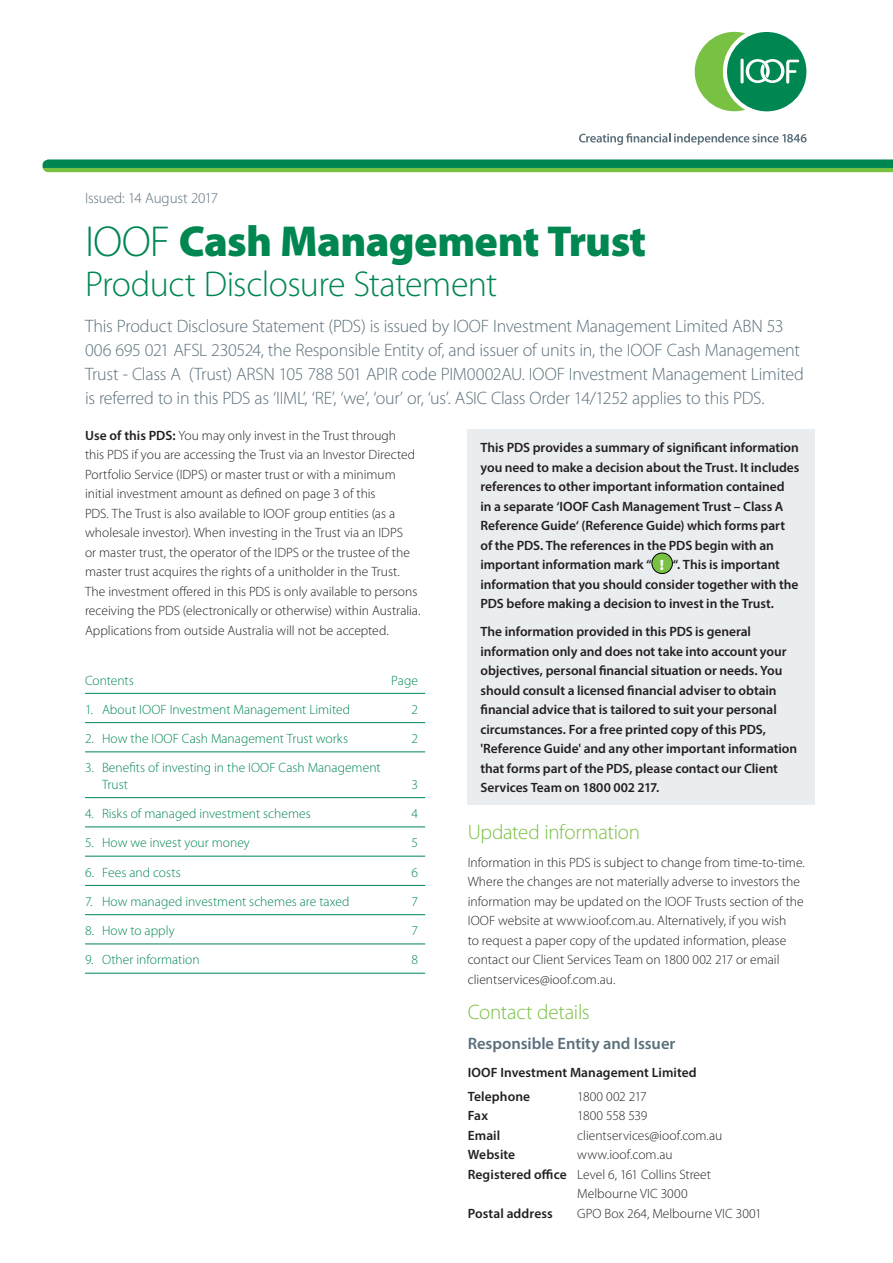
<style>
.page{position:relative;width:893px;height:1263px;background:#fff}
.page>*{position:absolute;margin:0;border:0;box-sizing:border-box;transform-origin:0 0}
.t1{font:900 43.5px "Myriad Pro";letter-spacing:-.015em;color:#008751}
.t2{font:300 36px "Myriad Pro";letter-spacing:-.02em;color:#008751}
.t3{font:300 21px "Myriad Pro";letter-spacing:-.015em;color:#79c142}
.t4{font:300 18px/24px "Myriad Pro";letter-spacing:-.015em;color:#5b6f7b}
.t5{font:600 16.5px "Myriad Pro";color:#5b6f7b}
.t6{font:300 15px "Myriad Pro";letter-spacing:-.01em;color:#5b6f7b}
.t7{font:300 13.5px/19.5px "Myriad Pro";color:#231f20}
.t8{font:600 13.5px/19.5px "Myriad Pro";letter-spacing:-.005em;color:#231f20}
.t9{font:300 13.5px/16.5px "Myriad Pro";color:#008751}
.t10{font:300 13.5px "Myriad Pro";letter-spacing:-.03em;color:#231f20}
.t11{font:300 13.5px "Myriad Pro";letter-spacing:-.025em;color:#231f20}
.s1{font-weight:300}
.s2{font-weight:600}
.s3{font-weight:900;font-size:15px;color:#fff}
</style>
<div class="page">
<svg style="left:579px;top:133px;width:228px;height:12px"></svg>
<div style="left:727px;top:32px;width:79px;height:79px;background:#008751;border-radius:50%"></div>
<svg style="left:695px;top:32px;width:104px;height:79px"></svg>
<svg style="left:43px;top:159px;width:850px;height:13px;background:#2f9d53"></svg>
<hr style="left:85px;top:693px;width:340px;height:1px;background:#008751">
<hr style="left:85px;top:722px;width:340px;height:1px;background:#008751">
<hr style="left:85px;top:752px;width:340px;height:1px;background:#008751">
<hr style="left:85px;top:797px;width:340px;height:1px;background:#008751">
<hr style="left:85px;top:827px;width:340px;height:1px;background:#008751">
<hr style="left:85px;top:856px;width:340px;height:1px;background:#008751">
<hr style="left:85px;top:885px;width:340px;height:1px;background:#008751">
<hr style="left:85px;top:914px;width:340px;height:1px;background:#008751">
<hr style="left:85px;top:944px;width:340px;height:1px;background:#008751">
<hr style="left:85px;top:973px;width:340px;height:1px;background:#008751">
<div style="left:468px;top:429px;width:347px;height:376px;background:#eaedf0"></div>
<div style="left:652px;top:553px;width:20px;height:20px;background:#79c142;border-radius:50%"></div>
<div style="left:651px;top:553px;width:22px;height:21px;border:1px solid #000;border-radius:50%"></div>
<p class="t6" style="left:85px;top:189px;width:135px">Issued: 14 August 2017</p>
<h1 class="t1" style="left:85px;top:212px;width:563px"><span class="s1">IOOF</span> Cash Management Trust</h1>
<h2 class="t2" style="left:85px;top:262px;width:414px">Product Disclosure Statement</h2>
<p class="t4" style="left:85px;top:314px;width:720px">This Product Disclosure Statement (PDS) is issued by IOOF Investment Management Limited ABN 53<br>006 695 021 AFSL 230524, the Responsible Entity of, and issuer of units in, the IOOF Cash Management Trust - Class A (Trust) ARSN 105 788 501 APIR code PIM0002AU. IOOF Investment Management Limited is referred to in this PDS as ‘IIML’, ‘RE’, ‘we’, ‘our’ or, ‘us’. ASIC Class Order 14/1252 applies to this PDS.</p>
<p class="t7" style="left:85px;top:425px;width:337px"><span class="s2">Use of this PDS:</span> You may only invest in the Trust through<br>this PDS if you are accessing the Trust via an Investor Directed Portfolio Service (IDPS) or master trust or with a minimum initial investment amount as defined on page 3 of this<br>PDS. The Trust is also available to IOOF group entities (as a wholesale investor). When investing in the Trust via an IDPS<br>or master trust, the operator of the IDPS or the trustee of the master trust acquires the rights of a unitholder in the Trust.<br>The investment offered in this PDS is only available to persons receiving the PDS (electronically or otherwise) within Australia.<br>Applications from outside Australia will not be accepted.</p>
<p class="t9" style="left:85px;top:672px;width:50px">Contents</p>
<p class="t9" style="left:391px;top:672px;width:28px">Page</p>
<p class="t9" style="left:85px;top:701px;width:267px">1. About IOOF Investment Management Limited</p>
<p class="t9" style="left:411px;top:701px;width:8px">2</p>
<p class="t9" style="left:85px;top:730px;width:264px">2. How the IOOF Cash Management Trust works</p>
<p class="t9" style="left:411px;top:730px;width:8px">2</p>
<p class="t9" style="left:102px;top:759px;width:280px;text-indent:-17px">3. Benefits of investing in the IOOF Cash Management<br>Trust</p>
<p class="t9" style="left:411px;top:776px;width:8px">3</p>
<p class="t9" style="left:85px;top:805px;width:227px">4. Risks of managed investment schemes</p>
<p class="t9" style="left:411px;top:805px;width:8px">4</p>
<p class="t9" style="left:85px;top:834px;width:166px">5. How we invest your money</p>
<p class="t9" style="left:411px;top:834px;width:8px">5</p>
<p class="t9" style="left:85px;top:864px;width:97px">6. Fees and costs</p>
<p class="t9" style="left:411px;top:864px;width:8px">6</p>
<p class="t9" style="left:85px;top:893px;width:266px">7. How managed investment schemes are taxed</p>
<p class="t9" style="left:411px;top:893px;width:8px">7</p>
<p class="t9" style="left:85px;top:922px;width:91px">8. How to apply</p>
<p class="t9" style="left:411px;top:922px;width:8px">7</p>
<p class="t9" style="left:85px;top:951px;width:116px">9. Other information</p>
<p class="t9" style="left:411px;top:951px;width:8px">8</p>
<p class="t8" style="left:480px;top:438px;width:320px">This PDS provides a summary of significant information you need to make a decision about the Trust. It includes references to other important information contained<br>in a separate ‘IOOF Cash Management Trust – Class A Reference Guide‘ (Reference Guide) which forms part of the PDS. The references in the PDS begin with an important information mark “ <span class="s3">!</span> “. This is important information that you should consider together with the PDS before making a decision to invest in the Trust.</p>
<p class="t8" style="left:480px;top:622px;width:318px">The information provided in this PDS is general information only and does not take into account your objectives, personal financial situation or needs. You should consult a licensed financial adviser to obtain financial advice that is tailored to suit your personal circumstances. For a free printed copy of this PDS, 'Reference Guide' and any other important information that forms part of the PDS, please contact our Client Services Team on 1800 002 217.</p>
<h3 class="t3" style="left:468px;top:819px;width:174px">Updated information</h3>
<p class="t7" style="left:468px;top:852px;width:339px">Information in this PDS is subject to change from time-to-time.<br>Where the changes are not materially adverse to investors the information may be updated on the IOOF Trusts section of the IOOF website at www.ioof.com.au. Alternatively, if you wish<br>to request a paper copy of the updated information, please contact our Client Services Team on 1800 002 217 or email clientservices@ioof.com.au.</p>
<h3 class="t3" style="left:468px;top:1000px;width:123px">Contact details</h3>
<p class="t5" style="left:468px;top:1033px;width:209px">Responsible Entity and Issuer</p>
<p class="t8" style="left:468px;top:1060px;width:231px;line-height:23.7px">IOOF Investment Management Limited<br>Telephone</p>
<p class="t10" style="left:577px;top:1088px;width:71px">1800 002 217</p>
<p class="t8" style="left:468px;top:1105px;width:22px">Fax</p>
<p class="t11" style="left:577px;top:1107px;width:72px">1800 558 539</p>
<p class="t8" style="left:468px;top:1125px;width:34px">Email</p>
<p class="t7" style="left:577px;top:1125px;width:147px">clientservices@ioof.com.au</p>
<p class="t8" style="left:468px;top:1144px;width:49px">Website</p>
<p class="t7" style="left:577px;top:1145px;width:97px">www.ioof.com.au</p>
<p class="t7" style="left:468px;top:1164px;width:245px"><span class="s2">Registered office</span> Level 6, 161 Collins Street</p>
<p class="t7" style="left:577px;top:1184px;width:112px">Melbourne VIC 3000</p>
<p class="t8" style="left:468px;top:1203px;width:86px">Postal address</p>
<p class="t7" style="left:577px;top:1203px;width:186px">GPO Box 264, Melbourne VIC 3001</p>
</div>
